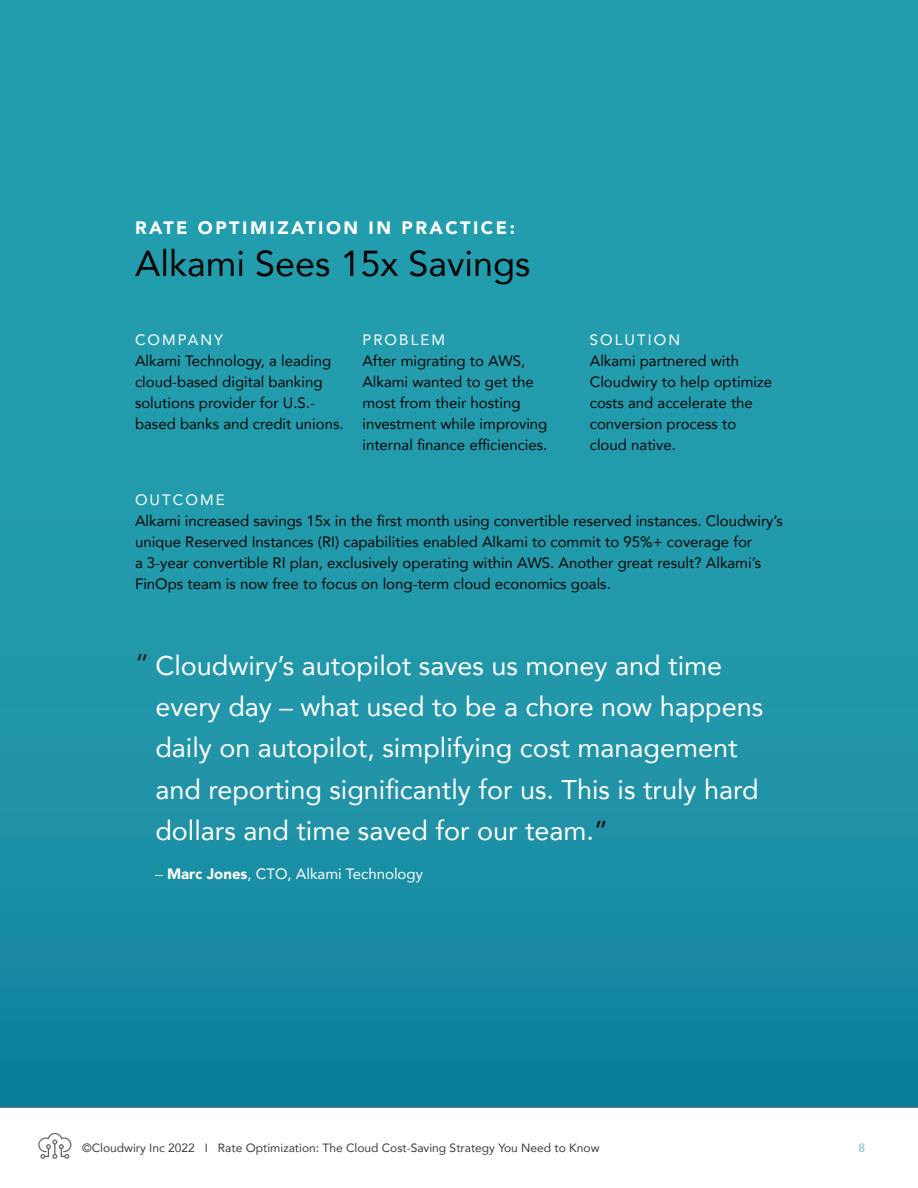
<style>
.page{position:relative;width:918px;height:1188px;background:#fff}
.page>*{position:absolute;margin:0;border:0;box-sizing:border-box;transform-origin:0 0}
.t1{font:36px "Avenir";color:#040503}
.t2{font:27px/41.4px "Avenir";color:#fff}
.t3{font:900 18px "Avenir";letter-spacing:.14em;color:#fff}
.t4{font:15px/21px "Avenir";color:#040503}
.t5{font:15px "Avenir";color:#fff}
.t6{font:15px "Avenir";letter-spacing:.14em;color:#fff}
.t7{font:12px "Avenir";color:#3e3d3c}
.t8{font:12px "Avenir";color:#6fc1cd}
.s1{color:#231f20}
.s2{color:#040503}
.s3{font-weight:900}
</style>
<div class="page">
<svg style="left:38px;top:1133px;width:33px;height:26px"></svg>
<div style="left:0;top:0;width:918px;height:1108px;background:linear-gradient(to bottom,#27a4b2,#1687a0)"></div>
<hr style="left:0;top:1107px;width:918px;height:1px;background:#7e7b7b">
<p class="t3" style="left:135px;top:212px;width:382px">RATE OPTIMIZATION IN PRACTICE:</p>
<p class="t1" style="left:135px;top:235px;width:397px">Alkami Sees 15x Savings</p>
<p class="t6" style="left:135px;top:328px;width:90px">COMPANY</p>
<p class="t4" style="left:135px;top:350px;width:210px">Alkami Technology, a leading cloud-based digital banking solutions provider for U.S.- based banks and credit unions.</p>
<p class="t6" style="left:362px;top:328px;width:84px">PROBLEM</p>
<p class="t4" style="left:362px;top:350px;width:187px">After migrating to AWS,<br>Alkami wanted to get the most from their hosting investment while improving internal finance efficiencies.</p>
<p class="t6" style="left:590px;top:328px;width:92px">SOLUTION</p>
<p class="t4" style="left:590px;top:350px;width:184px">Alkami partnered with<br>Cloudwiry to help optimize costs and accelerate the conversion process to cloud native.</p>
<p class="t6" style="left:135px;top:488px;width:91px">OUTCOME</p>
<p class="t4" style="left:135px;top:510px;width:649px">Alkami increased savings 15x in the first month using convertible reserved instances. Cloudwiry’s unique Reserved Instances (RI) capabilities enabled Alkami to commit to 95%+ coverage for<br>a 3-year convertible RI plan, exclusively operating within AWS. Another great result? Alkami’s FinOps team is now free to focus on long-term cloud economics goals.</p>
<p class="t2" style="left:155px;top:644px;width:609px;text-indent:-20px"><span class="s1">“</span> Cloudwiry’s autopilot saves us money and time every day – what used to be a chore now happens daily on autopilot, simplifying cost management and reporting significantly for us. This is truly hard dollars and time saved for our team.<span class="s2">”</span></p>
<p class="t5" style="left:155px;top:861px;width:269px">– <span class="s3">Marc Jones</span>, CTO, Alkami Technology</p>
<p class="t7" style="left:82px;top:1139px;width:519px">©Cloudwiry Inc 2022 I Rate Optimization: The Cloud Cost-Saving Strategy You Need to Know</p>
<p class="t8" style="left:858px;top:1139px;width:8px">8</p>
</div>
